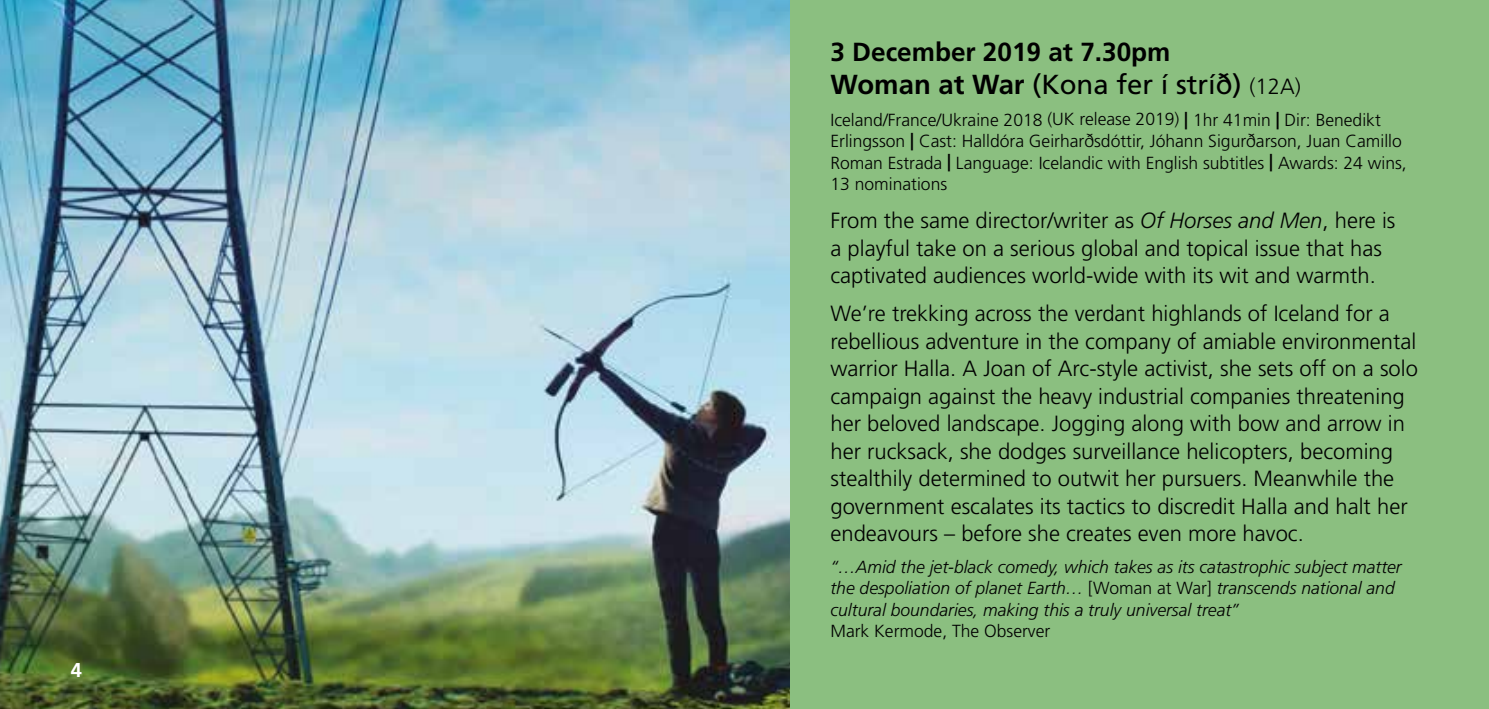
<style>
.page{position:relative;width:1489px;height:709px;background:#fff}
.page>*{position:absolute;margin:0;border:0;box-sizing:border-box;transform-origin:0 0}
.t1{font:27.5px "Frutiger";color:#000}
.t2{font:700 26px "Frutiger";color:#000}
.t3{font:300 22px/27.5px "Frutiger";color:#000}
.t4{font:700 20px "Frutiger";color:#fff}
.t5{font:300 17.5px/21.2px "Frutiger";color:#000}
.t6{font:italic 300 17.5px/21.2px "Frutiger";color:#000}
.s1{font-weight:700}
.s2{font-weight:300;font-size:22px}
.s3{font-style:italic}
.s4{font-style:normal}
</style>
<div class="page">
<div style="left:0;top:0;width:1488px;height:709px;background:#8bbf80"></div>
<img style="left:0;top:0;width:789px;height:709px">
<p class="t4" style="left:71px;top:658px;width:13px">4</p>
<p class="t2" style="left:830px;top:36px;width:341px">3 December 2019 at 7.30pm</p>
<p class="t1" style="left:830px;top:68px;width:472px"><span class="s1">Woman at War</span> (Kona fer í stríð) <span class="s2">(12A)</span></p>
<p class="t5" style="left:830px;top:110px;width:578px">Iceland/France/Ukraine 2018 (UK release 2019) <span class="s1">|</span> 1hr 41min <span class="s1">|</span> Dir: Benedikt Erlingsson <span class="s1">|</span> Cast: Halldóra Geirharðsdóttir, Jóhann Sigurðarson, Juan Camillo Roman Estrada <span class="s1">|</span> Language: Icelandic with English subtitles <span class="s1">|</span> Awards: 24 wins, 13 nominations</p>
<p class="t3" style="left:830px;top:207px;width:566px">From the same director/writer as <span class="s3">Of Horses and Men</span>, here is a playful take on a serious global and topical issue that has captivated audiences world-wide with its wit and warmth.</p>
<p class="t3" style="left:830px;top:300px;width:589px">We’re trekking across the verdant highlands of Iceland for a rebellious adventure in the company of amiable environmental warrior Halla. A Joan of Arc-style activist, she sets off on a solo campaign against the heavy industrial companies threatening her beloved landscape. Jogging along with bow and arrow in her rucksack, she dodges surveillance helicopters, becoming stealthily determined to outwit her pursuers. Meanwhile the government escalates its tactics to discredit Halla and halt her endeavours – before she creates even more havoc.</p>
<p class="t6" style="left:830px;top:557px;width:573px">“…Amid the jet-black comedy, which takes as its catastrophic subject matter the despoliation of planet Earth… <span class="s4">[Woman at War]</span> transcends national and cultural boundaries, making this a truly universal treat”</p>
<p class="t5" style="left:830px;top:620px;width:221px">Mark Kermode, The Observer</p>
</div>
